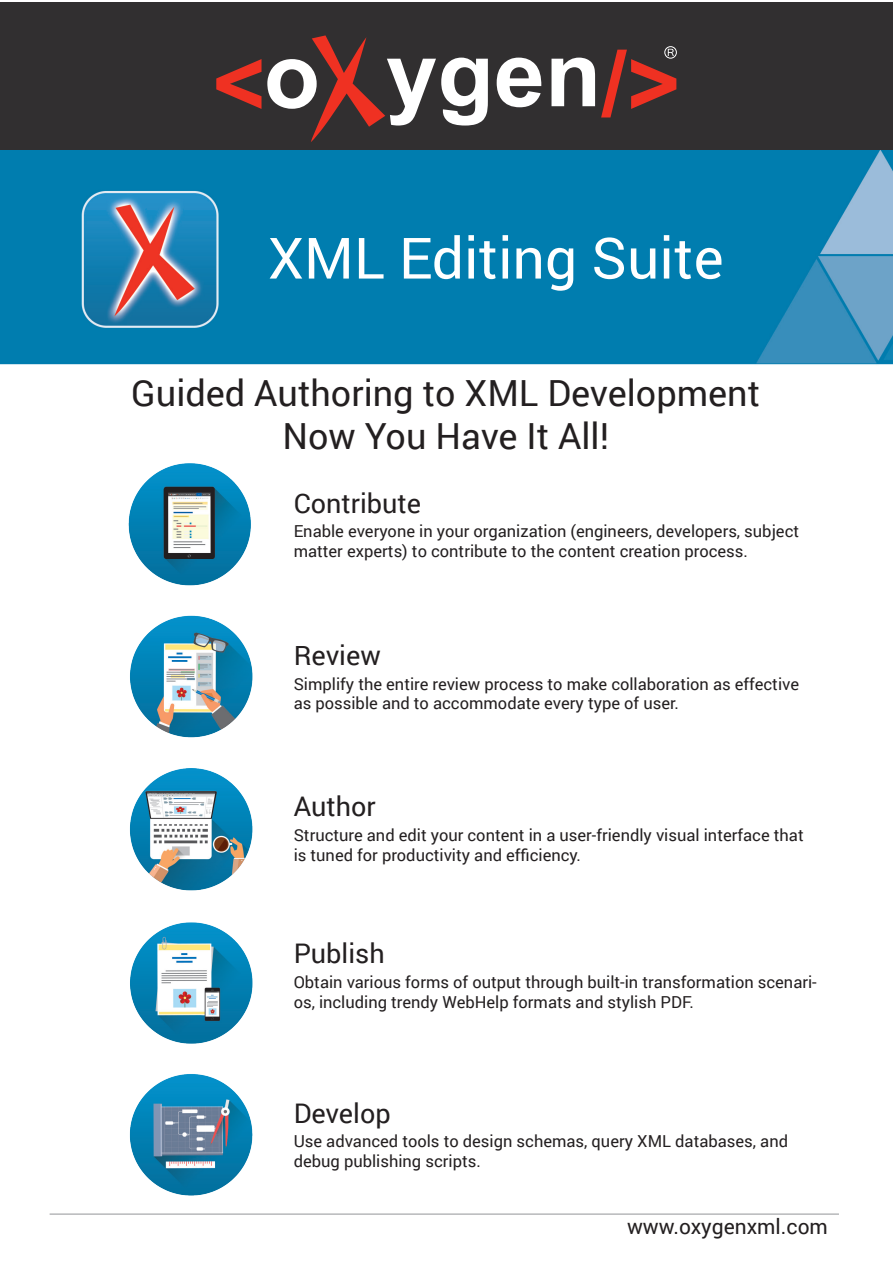
<style>
.page{position:relative;width:893px;height:1263px;background:#fff}
.page>*{position:absolute;margin:0;border:0;box-sizing:border-box;transform-origin:0 0}
.t1{font:57px "Roboto";color:#fff}
.t2{font:36px "Roboto";color:#231f20}
.t3{font:27px "Roboto";color:#231f20}
.t4{font:21px "Roboto";color:#231f20}
.t5{font:16.5px/19.8px "Roboto";color:#231f20}
</style>
<div class="page">
<img style="left:0;top:150px;width:893px;height:1065px">
<div style="left:0;top:2px;width:893px;height:148px;background:#312f30"></div>
<div style="left:664px;top:46px;width:13px;height:12px;border:1px solid #fff;border-radius:50%"></div>
<svg style="left:601px;top:49px;width:75px;height:68px"></svg>
<svg style="left:216px;top:59px;width:45px;height:50px"></svg>
<svg style="left:267px;top:35px;width:328px;height:107px"></svg>
<img style="left:128px;top:460px;width:127px;height:127px">
<img style="left:128px;top:612px;width:127px;height:128px">
<img style="left:128px;top:767px;width:127px;height:126px">
<img style="left:128px;top:921px;width:127px;height:125px">
<img style="left:128px;top:1070px;width:127px;height:128px">
<hr style="left:50px;top:1214px;width:789px;height:1px;background:#939598">
<p class="t1" style="left:268px;top:218px;width:457px">XML Editing Suite</p>
<p class="t2" style="left:131px;top:367px;width:630px">Guided Authoring to XML Development</p>
<p class="t2" style="left:282px;top:411px;width:328px">Now You Have It All!</p>
<p class="t3" style="left:294px;top:484px;width:129px">Contribute</p>
<p class="t5" style="left:294px;top:521px;width:507px">Enable everyone in your organization (engineers, developers, subject matter experts) to contribute to the content creation process.</p>
<p class="t3" style="left:294px;top:636px;width:89px">Review</p>
<p class="t5" style="left:294px;top:673px;width:507px">Simplify the entire review process to make collaboration as effective as possible and to accommodate every type of user.</p>
<p class="t3" style="left:294px;top:788px;width:84px">Author</p>
<p class="t5" style="left:294px;top:824px;width:512px">Structure and edit your content in a user-friendly visual interface that is tuned for productivity and efficiency.</p>
<p class="t3" style="left:294px;top:935px;width:93px">Publish</p>
<p class="t5" style="left:294px;top:971px;width:525px">Obtain various forms of output through built-in transformation scenari&shy;os, including trendy WebHelp formats and stylish PDF.</p>
<p class="t3" style="left:294px;top:1094px;width:99px">Develop</p>
<p class="t5" style="left:294px;top:1131px;width:496px">Use advanced tools to design schemas, query XML databases, and debug publishing scripts.</p>
<p class="t4" style="left:627px;top:1212px;width:202px">www.oxygenxml.com</p>
</div>
